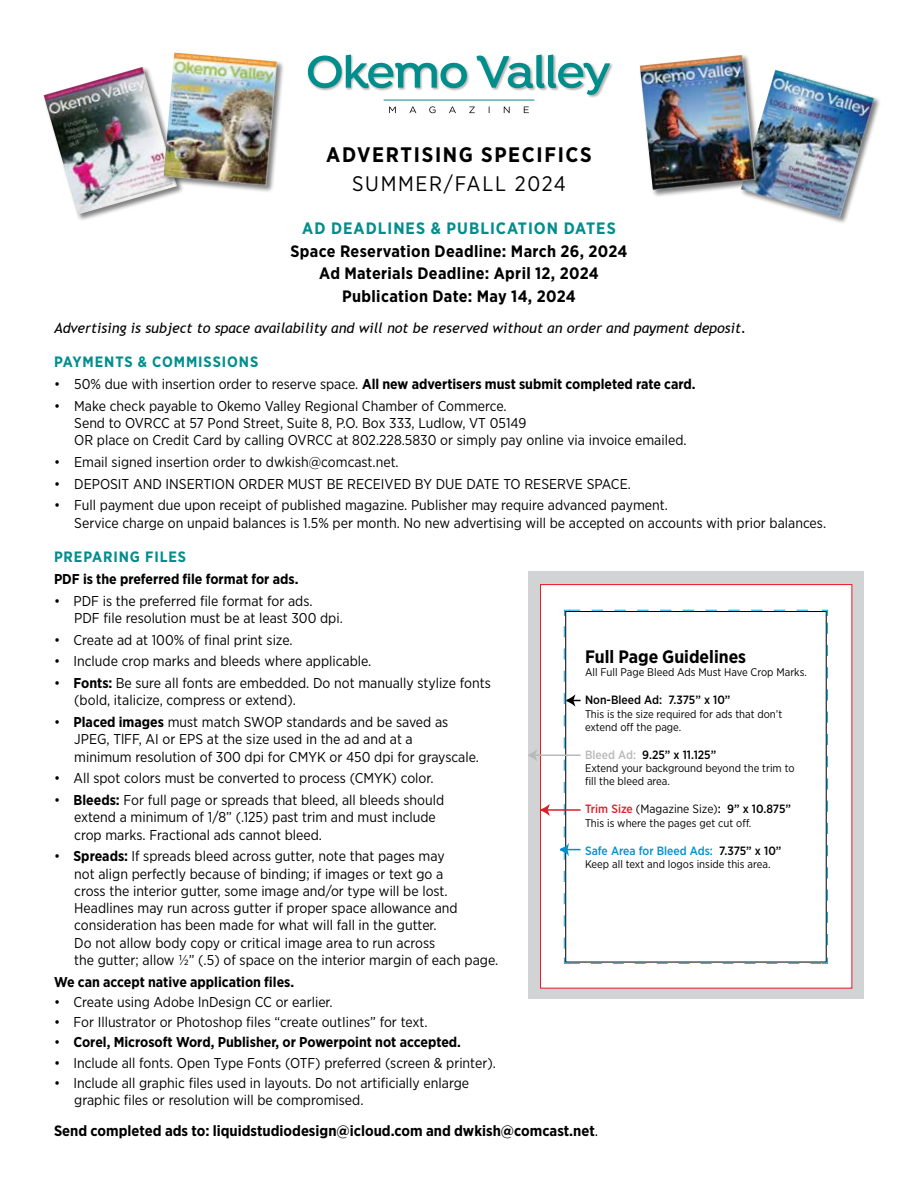
<style>
.page{position:relative;width:918px;height:1188px;background:#fff}
.page>*{position:absolute;margin:0;border:0;box-sizing:border-box;transform-origin:0 0}
.t1{font:700 21px "Gotham Narrow";letter-spacing:.08em;color:#000}
.t2{font:21px "Gotham Narrow";letter-spacing:.08em;color:#000}
.t3{font:700 18px "Gotham Narrow";color:#000}
.t4{font:700 16.5px/22.5px "Gotham Narrow";letter-spacing:.02em;color:#000;text-align:center}
.t5{font:700 16.5px "Gotham Narrow";letter-spacing:.06em;color:#008e8c}
.t6{font:700 15px "Gotham Narrow";color:#000}
.t7{font:700 15px "Gotham Narrow";letter-spacing:.06em;color:#008e8c}
.t8{font:14.25px/17.2px "Gotham Narrow";color:#000}
.t9{font:700 14.25px "Gotham Narrow";color:#000}
.t10{font:italic 14.25px "Trebuchet MS";color:#000}
.t11{font:500 12px "Gotham Narrow";color:#000}
.t12{font:12px "Gotham Narrow";color:#000}
.t13{font:500 12px "Gotham Narrow";color:#0090d1}
.t14{font:11.1px/13.4px "Gotham Narrow";color:#000}
.s1{font-weight:400}
.s2{font-weight:700}
.s3{color:#b8bab8}
.s4{font-weight:500;color:#d2232a}
.s5{font-weight:500}
.s6{color:#000}
</style>
<div class="page">
<div style="left:307px;top:54px;width:306px;height:44px;background:#000;opacity:.3"></div>
<svg style="left:308px;top:55px;width:159px;height:33px"></svg>
<svg style="left:476px;top:55px;width:134px;height:40px"></svg>
<svg style="left:389px;top:106px;width:140px;height:7px"></svg>
<hr style="left:384px;top:100px;width:150px;height:1px;background:#008e8c">
<div style="left:42px;top:66px;width:142px;height:156px;background:#000;opacity:.5"></div>
<img style="left:44px;top:67px;width:133px;height:148px">
<div style="left:162px;top:51px;width:122px;height:142px;background:#000;opacity:.5"></div>
<img style="left:163px;top:53px;width:114px;height:133px">
<div style="left:740px;top:69px;width:142px;height:156px;background:#000;opacity:.5"></div>
<img style="left:741px;top:70px;width:133px;height:148px">
<div style="left:639px;top:54px;width:124px;height:143px;background:#000;opacity:.5"></div>
<img style="left:640px;top:55px;width:116px;height:135px">
<div style="left:528px;top:572px;width:336px;height:427px;background:#d1d3d4"></div>
<div style="left:540px;top:585px;width:312px;height:403px;background:#fff"></div>
<div style="left:540px;top:584px;width:312px;height:405px;border:1px solid #ed1d24"></div>
<svg style="left:563px;top:609px;width:250px;height:8px"></svg>
<svg style="left:821px;top:609px;width:7px;height:8px"></svg>
<hr style="left:534px;top:754px;width:47px;height:2px;background:#b8bab8">
<svg style="left:528px;top:750px;width:11px;height:11px"></svg>
<hr style="left:547px;top:809px;width:34px;height:2px;background:#d2232a">
<svg style="left:540px;top:801px;width:12px;height:18px"></svg>
<svg style="left:558px;top:623px;width:270px;height:341px"></svg>
<h1 class="t1" style="left:326px;top:141px;width:267px">ADVERTISING SPECIFICS</h1>
<h1 class="t2" style="left:352px;top:170px;width:215px">SUMMER/FALL 2024</h1>
<p class="t5" style="left:302px;top:218px;width:315px">AD DEADLINES &amp; PUBLICATION DATES</p>
<p class="t4" style="left:291px;top:240px;width:338px">Space Reservation Deadline: March 26, 2024<br>Ad Materials Deadline: April 12, 2024<br>Publication Date: May 14, 2024</p>
<p class="t10" style="left:54px;top:319px;width:694px">Advertising is subject to space availability and will not be reserved without an order and payment deposit.</p>
<p class="t7" style="left:54px;top:352px;width:206px">PAYMENTS &amp; COMMISSIONS</p>
<p class="t9" style="left:54px;top:375px;width:643px"><span class="s1">• 50% due with insertion order to reserve space.</span> All new advertisers must submit completed rate card.</p>
<p class="t8" style="left:74px;top:397px;width:614px;text-indent:-20px">• Make check payable to Okemo Valley Regional Chamber of Commerce.<br>Send to OVRCC at 57 Pond Street, Suite 8, P.O. Box 333, Ludlow, VT 05149<br>OR place on Credit Card by calling OVRCC at 802.228.5830 or simply pay online via invoice emailed.</p>
<p class="t8" style="left:54px;top:453px;width:346px">• Email signed insertion order to dwkish@comcast.net.</p>
<p class="t8" style="left:54px;top:475px;width:578px">• DEPOSIT AND INSERTION ORDER MUST BE RECEIVED BY DUE DATE TO RESERVE SPACE.</p>
<p class="t8" style="left:74px;top:496px;width:753px;text-indent:-20px">• Full payment due upon receipt of published magazine. Publisher may require advanced payment.<br>Service charge on unpaid balances is 1.5% per month. No new advertising will be accepted on accounts with prior balances.</p>
<p class="t7" style="left:54px;top:547px;width:134px">PREPARING FILES</p>
<p class="t9" style="left:54px;top:570px;width:246px">PDF is the preferred file format for ads.</p>
<p class="t8" style="left:74px;top:592px;width:270px;text-indent:-20px">• PDF is the preferred file format for ads.<br>PDF file resolution must be at least 300 dpi.</p>
<p class="t8" style="left:54px;top:631px;width:240px">• Create ad at 100% of final print size.</p>
<p class="t8" style="left:54px;top:652px;width:319px">• Include crop marks and bleeds where applicable.</p>
<p class="t8" style="left:74px;top:674px;width:418px;text-indent:-20px">• <span class="s2">Fonts:</span> Be sure all fonts are embedded. Do not manually stylize fonts (bold, italicize, compress or extend).</p>
<p class="t8" style="left:74px;top:713px;width:406px;text-indent:-20px">• <span class="s2">Placed images</span> must match SWOP standards and be saved as<br>JPEG, TlFF, AI or EPS at the size used in the ad and at a<br>minimum resolution of 300 dpi for CMYK or 450 dpi for grayscale.</p>
<p class="t8" style="left:54px;top:769px;width:381px">• All spot colors must be converted to process (CMYK) color.</p>
<p class="t8" style="left:74px;top:791px;width:372px;text-indent:-20px">• <span class="s2">Bleeds:</span> For full page or spreads that bleed, all bleeds should extend a minimum of 1/8” (.125) past trim and must include crop marks. Fractional ads cannot bleed.</p>
<p class="t8" style="left:74px;top:847px;width:426px;text-indent:-20px">• <span class="s2">Spreads:</span> If spreads bleed across gutter, note that pages may<br>not align perfectly because of binding; if images or text go a<br>cross the interior gutter, some image and/or type will be lost.<br>Headlines may run across gutter if proper space allowance and consideration has been made for what will fall in the gutter.<br>Do not allow body copy or critical image area to run across<br>the gutter; allow ½” (.5) of space on the interior margin of each page.</p>
<p class="t9" style="left:54px;top:972px;width:242px">We can accept native application files.</p>
<p class="t8" style="left:54px;top:993px;width:280px">• Create using Adobe lnDesign CC or earlier.</p>
<p class="t8" style="left:54px;top:1013px;width:375px">• For Illustrator or Photoshop files “create outIines” for text.</p>
<p class="t9" style="left:54px;top:1033px;width:409px"><span class="s1">•</span> Corel, Microsoft Word, Publisher, or Powerpoint not accepted.</p>
<p class="t8" style="left:54px;top:1054px;width:443px">• Include all fonts. Open Type Fonts (OTF) preferred (screen &amp; printer).</p>
<p class="t8" style="left:74px;top:1074px;width:396px;text-indent:-20px">• Include all graphic files used in layouts. Do not artificially enlarge graphic files or resolution will be compromised.</p>
<p class="t6" style="left:54px;top:1121px;width:546px">Send completed ads to: liquidstudiodesign@icloud.com and dwkish@comcast.net<span class="s1">.</span></p>
<p class="t3" style="left:585px;top:645px;width:163px">Full Page Guidelines</p>
<p class="t14" style="left:585px;top:666px;width:223px">All Full Page Bleed Ads Must Have Crop Marks.</p>
<p class="t11" style="left:585px;top:692px;width:147px">Non-Bleed Ad: 7.375” x 10”</p>
<p class="t14" style="left:585px;top:707px;width:199px">This is the size required for ads that don’t extend off the page.</p>
<p class="t11" style="left:585px;top:747px;width:133px"><span class="s3">Bleed Ad:</span> 9.25” x 11.125”</p>
<p class="t14" style="left:585px;top:761px;width:211px">Extend your background beyond the trim to fill the bleed area.</p>
<p class="t12" style="left:585px;top:802px;width:208px"><span class="s4">Trim Size</span> (Magazine Size)<span class="s5">: 9” x 10.875”</span></p>
<p class="t14" style="left:585px;top:816px;width:168px">This is where the pages get cut off.</p>
<p class="t13" style="left:585px;top:843px;width:198px">Safe Area for Bleed Ads: <span class="s6">7.375” x 10”</span></p>
<p class="t14" style="left:585px;top:857px;width:187px">Keep all text and logos inside this area.</p>
</div>
